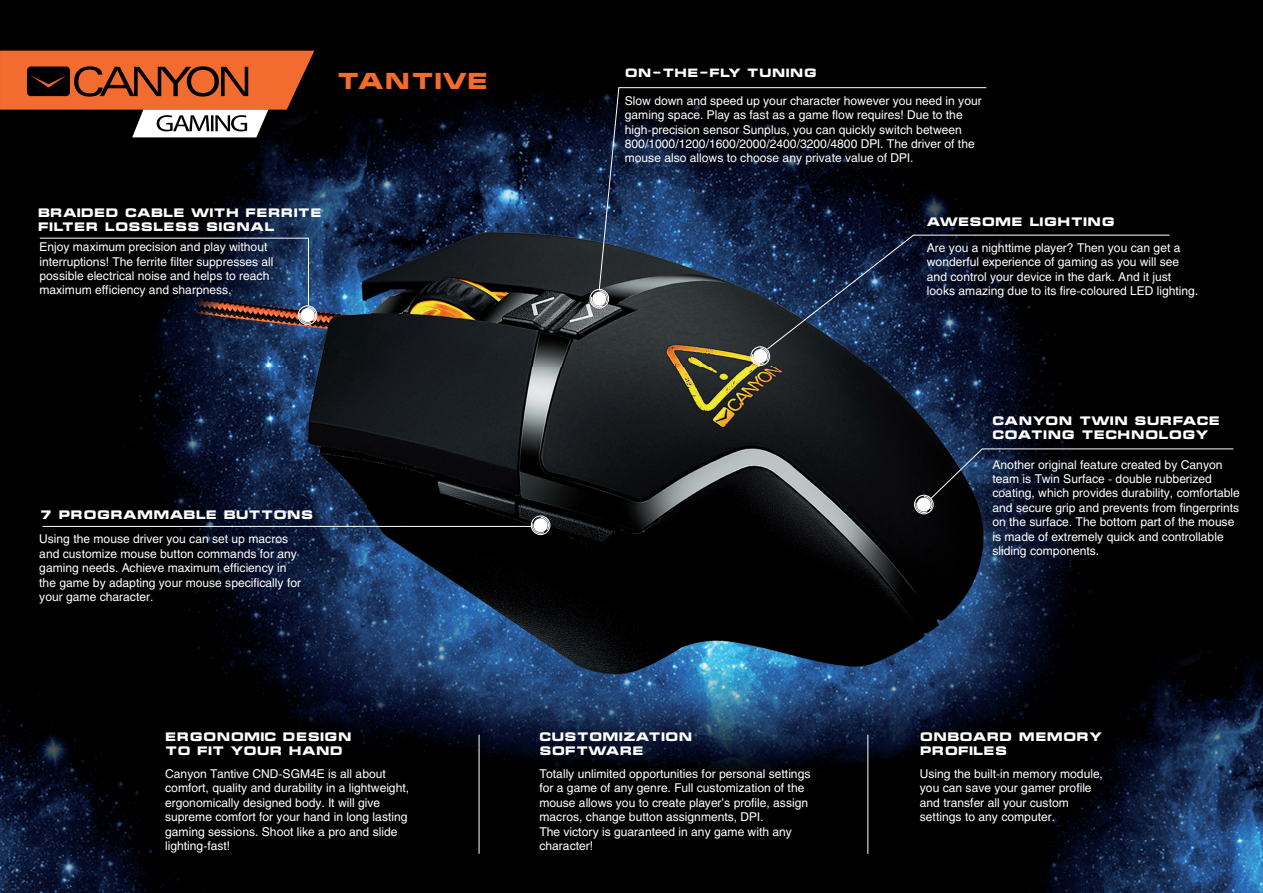
<style>
.page{position:relative;width:1263px;height:893px;background:#fff}
.page>*{position:absolute;margin:0;border:0;box-sizing:border-box;transform-origin:0 0}
.t1{font:700 22.5px "Micra C";color:#f36c2a}
.t2{font:12px/14.4px "Helios C";color:#fff}
.t3{font:700 12px/14.4px "Micra C";color:#fff}
.t4{font:700 11.7px "Micra C";color:#fff}
</style>
<div class="page">
<img style="left:0;top:0;width:1263px;height:893px">
<svg style="left:0;top:51px;width:314px;height:86px;background:#9e5535"></svg>
<div style="left:298px;top:305px;width:19px;height:20px;border:1px solid #fff;border-radius:50%"></div>
<div style="left:914px;top:495px;width:20px;height:19px;border:1px solid #fff;border-radius:50%"></div>
<svg style="left:532px;top:517px;width:17px;height:16px"></svg>
<div style="left:531px;top:515px;width:19px;height:20px;border:1px solid #fff;border-radius:50%"></div>
<hr style="left:43px;top:526px;width:488px;height:1px;background:#fff">
<hr style="left:868px;top:735px;width:1px;height:119px;background:#fff">
<hr style="left:479px;top:735px;width:1px;height:119px;background:#fff">
<svg style="left:916px;top:448px;width:318px;height:65px;background:#0b0e16"></svg>
<svg style="left:752px;top:348px;width:16px;height:16px"></svg>
<div style="left:750px;top:346px;width:20px;height:20px;border:1px solid #fff;border-radius:50%"></div>
<svg style="left:767px;top:235px;width:403px;height:115px;background:#0a101d"></svg>
<svg style="left:591px;top:291px;width:16px;height:16px"></svg>
<div style="left:589px;top:289px;width:20px;height:20px;border:1px solid #fff;border-radius:50%"></div>
<svg style="left:599px;top:87px;width:388px;height:203px;background:#0e182a"></svg>
<svg style="left:39px;top:238px;width:277px;height:85px;background:#131521"></svg>
<h1 class="t1" style="left:337px;top:69px;width:153px">TANTIVE</h1>
<p class="t3" style="left:38px;top:206px;width:285px">BRAIDED CABLE WITH FERRITE<br>FILTER LOSSLESS SIGNAL</p>
<p class="t2" style="left:39px;top:240px;width:236px">Enjoy maximum precision and play without interruptions! The ferrite filter suppresses all possible electrical noise and helps to reach maximum efficiency and sharpness.</p>
<p class="t3" style="left:40px;top:508px;width:275px">7 PROGRAMMABLE BUTTONS</p>
<p class="t2" style="left:39px;top:532px;width:263px">Using the mouse driver you can set up macros and customize mouse button commands for any gaming needs. Achieve maximum efficiency in the game by adapting your mouse specifically for your game character.</p>
<p class="t3" style="left:165px;top:730px;width:189px">ERGONOMIC DESIGN<br>TO FIT YOUR HAND</p>
<p class="t2" style="left:165px;top:766px;width:245px">Canyon Tantive CND-SGM4E is all about comfort, quality and durability in a lightweight, ergonomically designed body. It will give supreme comfort for your hand in long lasting gaming sessions. Shoot like a pro and slide lighting-fast!</p>
<p class="t4" style="left:625px;top:66px;width:194px">ON-THE-FLY TUNING</p>
<p class="t2" style="left:625px;top:93px;width:358px">Slow down and speed up your character however you need in your gaming space. Play as fast as a game flow requires! Due to the high-precision sensor Sunplus, you can quickly switch between 800/1000/1200/1600/2000/2400/3200/4800 DPI. The driver of the mouse also allows to choose any private value of DPI.</p>
<p class="t3" style="left:927px;top:215px;width:190px">AWESOME LIGHTING</p>
<p class="t2" style="left:927px;top:240px;width:273px">Are you a nighttime player? Then you can get a wonderful experience of gaming as you will see and control your device in the dark. And it just looks amazing due to its fire-coloured LED lighting.</p>
<p class="t3" style="left:539px;top:730px;width:155px">CUSTOMIZATION<br>SOFTWARE</p>
<p class="t2" style="left:539px;top:766px;width:273px">Totally unlimited opportunities for personal settings for a game of any genre. Full customization of the mouse allows you to create player’s profile, assign macros, change button assignments, DPI.<br>The victory is guaranteed in any game with any character!</p>
<p class="t3" style="left:992px;top:413px;width:229px">CANYON TWIN SURFACE<br>COATING TECHNOLOGY</p>
<p class="t2" style="left:992px;top:457px;width:249px">Another original feature created by Canyon team is Twin Surface - double rubberized coating, which provides durability, comfortable and secure grip and prevents from fingerprints on the surface. The bottom part of the mouse is made of extremely quick and controllable sliding components.</p>
<p class="t3" style="left:920px;top:730px;width:184px">ONBOARD MEMORY<br>PROFILES</p>
<p class="t2" style="left:920px;top:766px;width:185px">Using the built-in memory module, you can save your gamer profile and transfer all your custom settings to any computer.</p>
</div>
